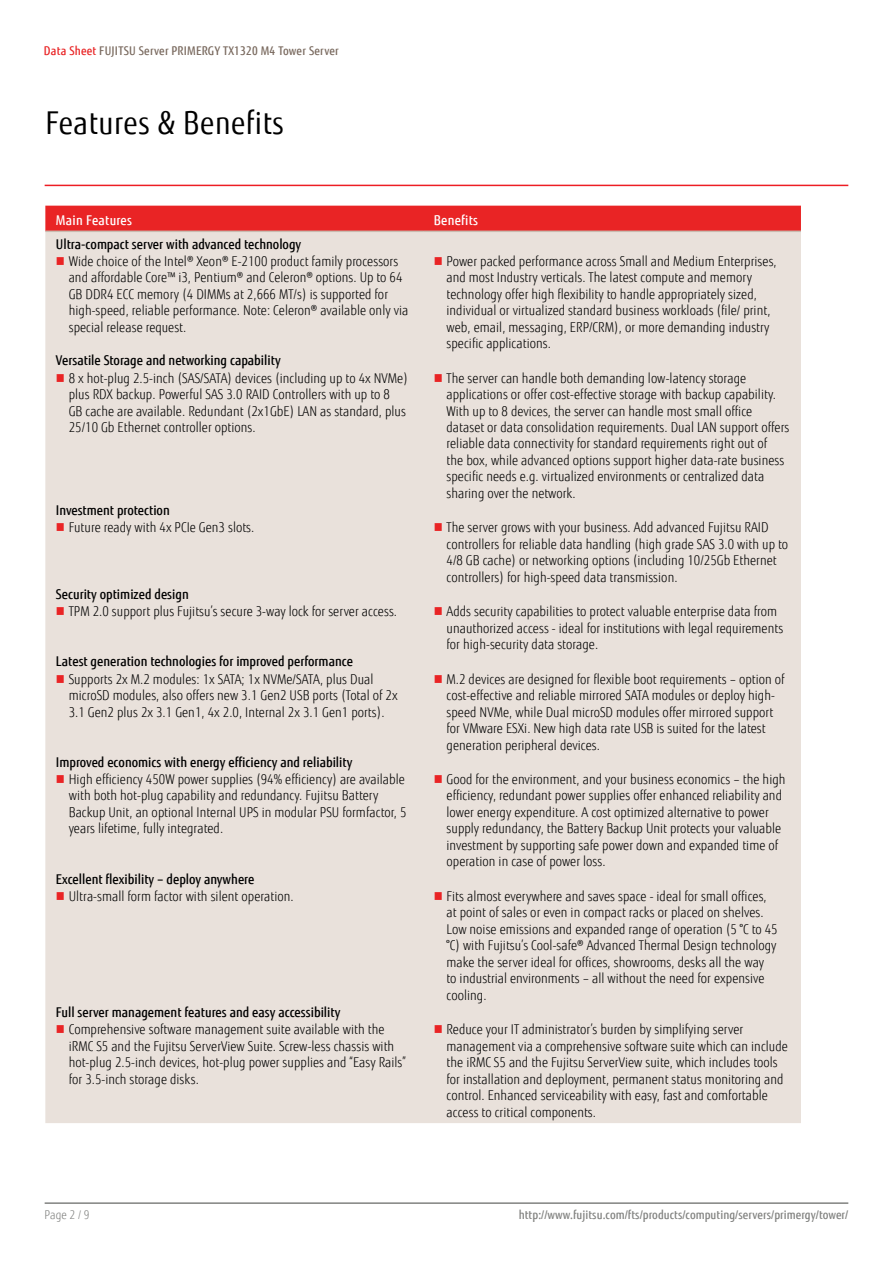
<style>
.page{position:relative;width:893px;height:1263px;background:#fff}
.page>*{position:absolute;margin:0;border:0;box-sizing:border-box;transform-origin:0 0}
.t1{font:31.5px "Fujitsu Sans";letter-spacing:.02em;color:#000;scale:.9 1}
.t2{font:300 13.5px/16.5px "Fujitsu Sans";letter-spacing:.005em;color:#000;scale:.9 1}
.t3{font:500 13.5px "Fujitsu Sans";color:#000;scale:.9 1}
.t4{font:500 13.5px "Fujitsu Sans";letter-spacing:.02em;color:#fff;scale:.9 1}
.t5{font:500 12px "Fujitsu Sans";letter-spacing:.005em;color:#818280;scale:.9 1}
.t6{font:500 12px "Fujitsu Sans";letter-spacing:.02em;color:#79695e;scale:.9 1}
.t7{font:300 12px "Fujitsu Sans";color:#818280;scale:.9 1}
.s1{color:#e92425}
</style>
<div class="page">
<hr style="left:45px;top:1202px;width:803px;height:2px;background:#818280">
<div style="left:45px;top:206px;width:756px;height:25px;background:#e92425"></div>
<div style="left:45px;top:232px;width:756px;height:891px;background:#e9e1db"></div>
<hr style="left:45px;top:231px;width:378px;height:1px;background:#c9bbb0">
<hr style="left:423px;top:231px;width:378px;height:1px;background:#c9bbb0">
<hr style="left:45px;top:185px;width:803px;height:1px;background:#ed1d24">
<svg style="left:57px;top:257px;width:7px;height:8px"></svg>
<svg style="left:435px;top:257px;width:7px;height:8px"></svg>
<svg style="left:57px;top:374px;width:7px;height:7px"></svg>
<svg style="left:435px;top:374px;width:7px;height:7px"></svg>
<svg style="left:57px;top:523px;width:7px;height:8px"></svg>
<svg style="left:435px;top:523px;width:7px;height:8px"></svg>
<svg style="left:57px;top:607px;width:7px;height:8px"></svg>
<svg style="left:435px;top:607px;width:7px;height:8px"></svg>
<svg style="left:57px;top:675px;width:7px;height:7px"></svg>
<svg style="left:435px;top:675px;width:7px;height:7px"></svg>
<svg style="left:57px;top:775px;width:7px;height:8px"></svg>
<svg style="left:435px;top:775px;width:7px;height:8px"></svg>
<svg style="left:57px;top:892px;width:7px;height:8px"></svg>
<svg style="left:435px;top:892px;width:7px;height:8px"></svg>
<svg style="left:57px;top:1025px;width:7px;height:8px"></svg>
<svg style="left:435px;top:1025px;width:7px;height:8px"></svg>
<p class="t6" style="left:44px;top:43px;width:329px"><span class="s1">Data Sheet</span> FUJITSU Server PRIMERGY TX1320 M4 Tower Server</p>
<h1 class="t1" style="left:45px;top:104px;width:267px">Features &amp; Benefits</h1>
<p class="t4" style="left:56px;top:212px;width:86px">Main Features</p>
<p class="t4" style="left:434px;top:212px;width:51px">Benefits</p>
<p class="t3" style="left:56px;top:235px;width:274px">Ultra-compact server with advanced technology</p>
<p class="t2" style="left:69px;top:253px;width:379px">Wide choice of the Intel® Xeon® E-2100 product family processors and affordable Core™ i3, Pentium® and Celeron® options. Up to 64<br>GB DDR4 ECC memory (4 DIMMs at 2,666 MT/s) is supported for high-speed, reliable performance. Note: Celeron® available only via special release request.</p>
<p class="t2" style="left:447px;top:253px;width:368px">Power packed performance across Small and Medium Enterprises, and most Industry verticals. The latest compute and memory technology offer high flexibility to handle appropriately sized, individual or virtualized standard business workloads (file/ print, web, email, messaging, ERP/CRM), or more demanding industry specific applications.</p>
<p class="t3" style="left:56px;top:352px;width:251px">Versatile Storage and networking capability</p>
<p class="t2" style="left:69px;top:370px;width:378px">8 x hot-plug 2.5-inch (SAS/SATA) devices (including up to 4x NVMe) plus RDX backup. Powerful SAS 3.0 RAID Controllers with up to 8<br>GB cache are available. Redundant (2x1GbE) LAN as standard, plus 25/10 Gb Ethernet controller options.</p>
<p class="t2" style="left:447px;top:370px;width:383px">The server can handle both demanding low-latency storage applications or offer cost-effective storage with backup capability.<br>With up to 8 devices, the server can handle most small office dataset or data consolidation requirements. Dual LAN support offers reliable data connectivity for standard requirements right out of<br>the box, while advanced options support higher data-rate business specific needs e.g. virtualized environments or centralized data sharing over the network.</p>
<p class="t3" style="left:56px;top:502px;width:128px">Investment protection</p>
<p class="t2" style="left:69px;top:519px;width:208px">Future ready with 4x PCIe Gen3 slots.</p>
<p class="t2" style="left:447px;top:519px;width:381px">The server grows with your business. Add advanced Fujitsu RAID controllers for reliable data handling (high grade SAS 3.0 with up to 4/8 GB cache) or networking options (including 10/25Gb Ethernet controllers) for high-speed data transmission.</p>
<p class="t3" style="left:56px;top:586px;width:149px">Security optimized design</p>
<p class="t2" style="left:69px;top:603px;width:366px">TPM 2.0 support plus Fujitsu’s secure 3-way lock for server access.</p>
<p class="t2" style="left:447px;top:603px;width:376px">Adds security capabilities to protect valuable enterprise data from unauthorized access - ideal for institutions with legal requirements for high-security data storage.</p>
<p class="t3" style="left:56px;top:653px;width:331px">Latest generation technologies for improved performance</p>
<p class="t2" style="left:69px;top:671px;width:367px">Supports 2x M.2 modules: 1x SATA; 1x NVMe/SATA, plus Dual microSD modules, also offers new 3.1 Gen2 USB ports (Total of 2x<br>3.1 Gen2 plus 2x 3.1 Gen1, 4x 2.0, Internal 2x 3.1 Gen1 ports).</p>
<p class="t2" style="left:447px;top:671px;width:377px">M.2 devices are designed for flexible boot requirements – option of cost-effective and reliable mirrored SATA modules or deploy high&shy;speed NVMe, while Dual microSD modules offer mirrored support for VMware ESXi. New high data rate USB is suited for the latest generation peripheral devices.</p>
<p class="t3" style="left:56px;top:753px;width:331px">Improved economics with energy efficiency and reliability</p>
<p class="t2" style="left:69px;top:771px;width:377px">High efficiency 450W power supplies (94% efficiency) are available with both hot-plug capability and redundancy. Fujitsu Battery Backup Unit, an optional Internal UPS in modular PSU formfactor, 5 years lifetime, fully integrated.</p>
<p class="t2" style="left:447px;top:771px;width:378px">Good for the environment, and your business economics – the high efficiency, redundant power supplies offer enhanced reliability and lower energy expenditure. A cost optimized alternative to power supply redundancy, the Battery Backup Unit protects your valuable investment by supporting safe power down and expanded time of operation in case of power loss.</p>
<p class="t3" style="left:56px;top:870px;width:222px">Excellent flexibility – deploy anywhere</p>
<p class="t2" style="left:69px;top:888px;width:252px">Ultra-small form factor with silent operation.</p>
<p class="t2" style="left:447px;top:888px;width:369px">Fits almost everywhere and saves space - ideal for small offices, at point of sales or even in compact racks or placed on shelves.<br>Low noise emissions and expanded range of operation (5 °C to 45 °C) with Fujitsu’s Cool-safe® Advanced Thermal Design technology make the server ideal for offices, showrooms, desks all the way<br>to industrial environments – all without the need for expensive cooling.</p>
<p class="t3" style="left:56px;top:1004px;width:318px">Full server management features and easy accessibility</p>
<p class="t2" style="left:69px;top:1021px;width:376px">Comprehensive software management suite available with the iRMC S5 and the Fujitsu ServerView Suite. Screw-less chassis with hot-plug 2.5-inch devices, hot-plug power supplies and “Easy Rails” for 3.5-inch storage disks.</p>
<p class="t2" style="left:447px;top:1021px;width:381px">Reduce your IT administrator’s burden by simplifying server management via a comprehensive software suite which can include the iRMC S5 and the Fujitsu ServerView suite, which includes tools for installation and deployment, permanent status monitoring and control. Enhanced serviceability with easy, fast and comfortable access to critical components.</p>
<p class="t7" style="left:45px;top:1208px;width:51px">Page 2 / 9</p>
<p class="t5" style="left:519px;top:1208px;width:368px">http://www.fujitsu.com/fts/products/computing/servers/primergy/tower/</p>
</div>
